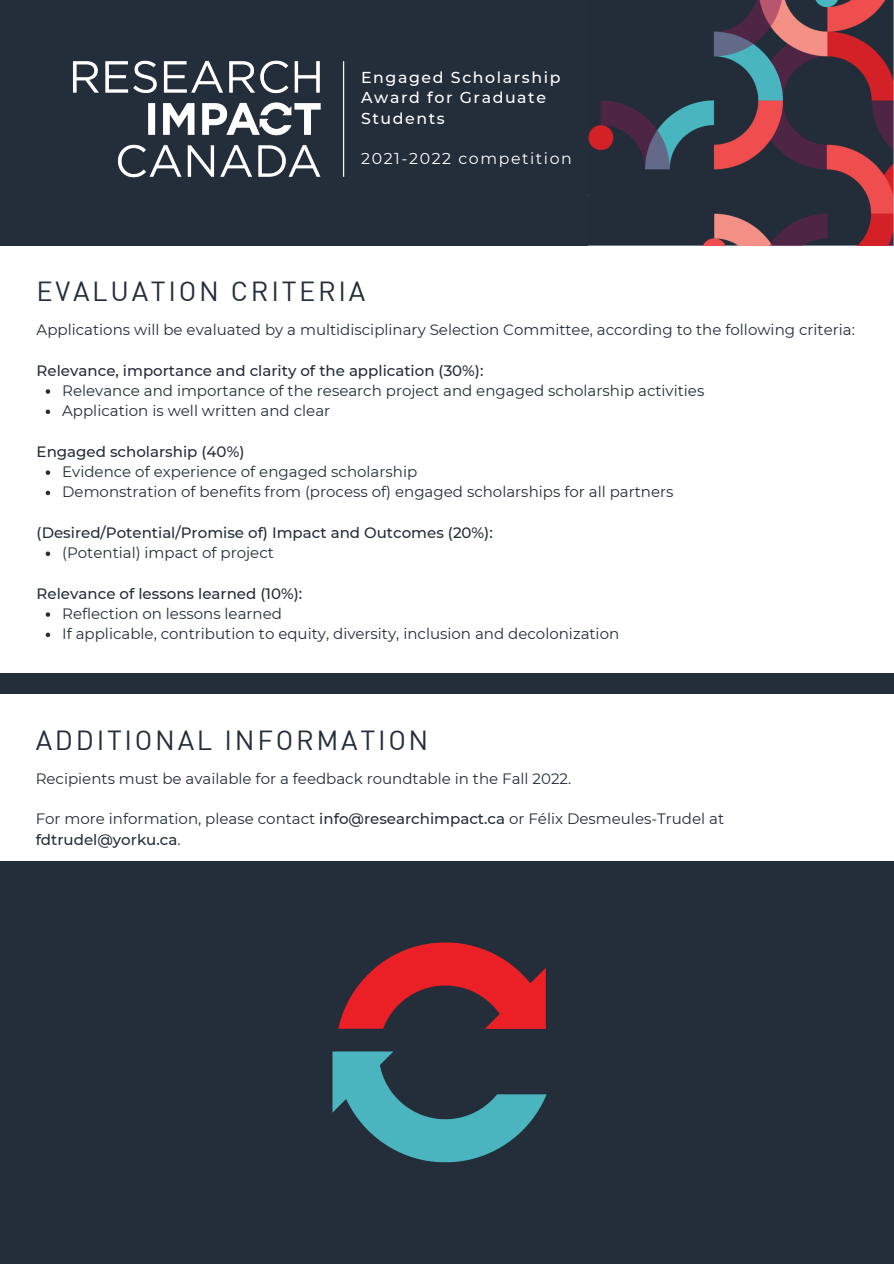
<style>
.page{position:relative;width:894px;height:1264px;background:#fff}
.page>*{position:absolute;margin:0;border:0;box-sizing:border-box;transform-origin:0 0}
.t1{font:27px "DIN";letter-spacing:.1em;color:#242d3a}
.t2{font:500 15.75px/20.2px "Montserrat";letter-spacing:.1em;color:#fff}
.t3{font:15.75px "Montserrat";letter-spacing:.1em;color:#fff}
.t4{font:15px/20.2px "Montserrat";color:#242d3a}
.t5{font:500 15px "Montserrat";color:#242d3a}
.s1{font-weight:500}
</style>
<div class="page">
<div style="left:0;top:0;width:893px;height:1263px;background:#242d3a"></div>
<img style="left:73px;top:60px;width:272px;height:118px">
<img style="left:588px;top:0;width:305px;height:245px">
<div style="left:0;top:246px;width:893px;height:426px;background:#fff"></div>
<svg style="left:46px;top:389px;width:4px;height:5px"></svg>
<svg style="left:46px;top:409px;width:4px;height:5px"></svg>
<svg style="left:46px;top:470px;width:4px;height:5px"></svg>
<svg style="left:46px;top:490px;width:4px;height:5px"></svg>
<svg style="left:46px;top:551px;width:4px;height:5px"></svg>
<svg style="left:46px;top:612px;width:4px;height:5px"></svg>
<svg style="left:46px;top:632px;width:4px;height:5px"></svg>
<div style="left:0;top:694px;width:893px;height:167px;background:#fff"></div>
<img style="left:332px;top:942px;width:215px;height:221px">
<p class="t2" style="left:361px;top:67px;width:201px">Engaged Scholarship<br>Award for Graduate<br>Students</p>
<p class="t3" style="left:361px;top:149px;width:212px">2021-2022 competition</p>
<p class="t1" style="left:37px;top:274px;width:330px">EVALUATION CRITERIA</p>
<p class="t4" style="left:37px;top:320px;width:819px">Applications will be evaluated by a multidisciplinary Selection Committee, according to the following criteria:</p>
<p class="t5" style="left:37px;top:361px;width:448px">Relevance, importance and clarity of the application (30%):</p>
<p class="t4" style="left:62px;top:380px;width:643px">Relevance and importance of the research project and engaged scholarship activities</p>
<p class="t4" style="left:62px;top:401px;width:269px">Application is well written and clear</p>
<p class="t5" style="left:37px;top:442px;width:209px">Engaged scholarship (40%)</p>
<p class="t4" style="left:62px;top:461px;width:356px">Evidence of experience of engaged scholarship</p>
<p class="t4" style="left:62px;top:482px;width:612px">Demonstration of benefits from (process of) engaged scholarships for all partners</p>
<p class="t5" style="left:37px;top:523px;width:457px">(Desired/Potential/Promise of) Impact and Outcomes (20%):</p>
<p class="t4" style="left:62px;top:542px;width:213px">(Potential) impact of project</p>
<p class="t5" style="left:37px;top:584px;width:267px">Relevance of lessons learned (10%):</p>
<p class="t4" style="left:62px;top:603px;width:221px">Reflection on lessons learned</p>
<p class="t4" style="left:62px;top:624px;width:558px">If applicable, contribution to equity, diversity, inclusion and decolonization</p>
<p class="t1" style="left:36px;top:723px;width:394px">ADDITIONAL INFORMATION</p>
<p class="t4" style="left:36px;top:768px;width:537px">Recipients must be available for a feedback roundtable in the Fall 2022.</p>
<p class="t4" style="left:36px;top:808px;width:689px">For more information, please contact <span class="s1">info@researchimpact.ca</span> or Félix Desmeules-Trudel at <span class="s1">fdtrudel@yorku.ca</span>.</p>
</div>
